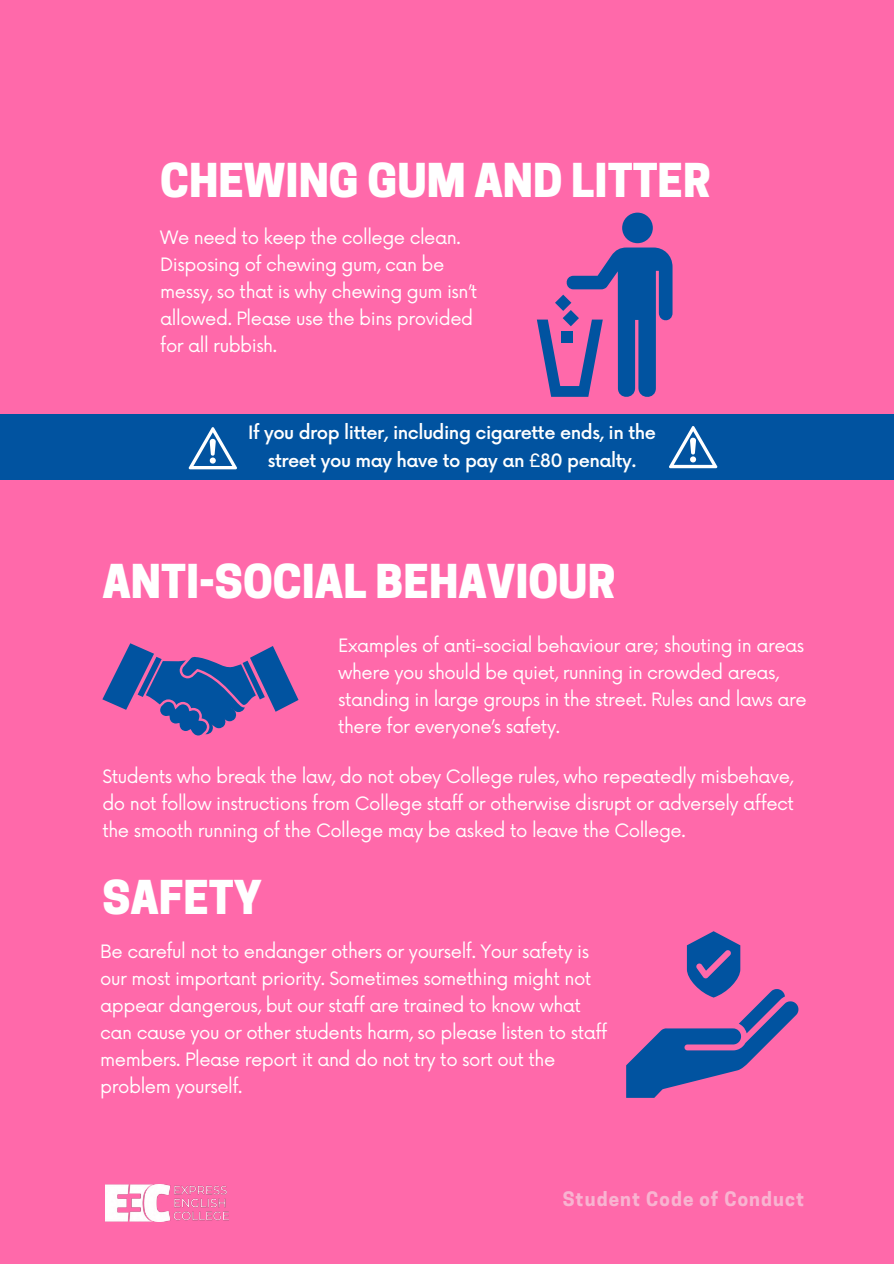
<style>
.page{position:relative;width:894px;height:1264px;background:#fff}
.page>*{position:absolute;margin:0;border:0;box-sizing:border-box;transform-origin:0 0}
.t1{font:800 43.8px "Cooper Hewitt";color:#fff}
.t2{font:700 18.75px "Cooper Hewitt";letter-spacing:.06em;color:#f8b4d1}
.t3{font:18px/27px "Now";letter-spacing:-.025em;color:#fff}
.t4{font:500 18px/28.2px "Now";letter-spacing:-.025em;color:#fff;text-align:center}
</style>
<div class="page">
<div style="left:0;top:0;width:893px;height:1263px;background:#ff69aa"></div>
<img style="left:105px;top:1184px;width:123px;height:37px">
<div style="left:0;top:414px;width:893px;height:65px;background:#0153a0"></div>
<svg style="left:188px;top:427px;width:49px;height:43px"></svg>
<svg style="left:669px;top:426px;width:49px;height:43px"></svg>
<div style="left:622px;top:213px;width:30px;height:30px;background:#0153a0;border-radius:50%"></div>
<svg style="left:536px;top:247px;width:136px;height:150px"></svg>
<svg style="left:102px;top:643px;width:196px;height:93px"></svg>
<svg style="left:626px;top:931px;width:172px;height:166px"></svg>
<p class="t1" style="left:160px;top:164px;width:552px">CHEWING GUM AND LITTER</p>
<p class="t3" style="left:160px;top:225px;width:318px">We need to keep the college clean.<br>Disposing of chewing gum, can be messy, so that is why chewing gum isn’t allowed. Please use the bins provided for all rubbish.</p>
<p class="t4" style="left:248px;top:420px;width:409px">If you drop litter, including cigarette ends, in the street you may have to pay an £80 penalty.</p>
<h1 class="t1" style="left:102px;top:565px;width:514px">ANTI-SOCIAL BEHAVIOUR</h1>
<p class="t3" style="left:338px;top:632px;width:470px">Examples of anti-social behaviour are; shouting in areas where you should be quiet, running in crowded areas, standing in large groups in the street. Rules and laws are there for everyone’s safety.</p>
<h2 class="t3" style="left:102px;top:763px;width:693px;text-align:justify">Students who break the law, do not obey College rules, who repeatedly misbehave, do not follow instructions from College staff or otherwise disrupt or adversely affect the smooth running of the College may be asked to leave the College.</h2>
<p class="t1" style="left:102px;top:880px;width:161px">SAFETY</p>
<p class="t3" style="left:100px;top:938px;width:508px">Be careful not to endanger others or yourself. Your safety is our most important priority. Sometimes something might not appear dangerous, but our staff are trained to know what can cause you or other students harm, so please listen to staff members. Please report it and do not try to sort out the problem yourself.</p>
<p class="t2" style="left:562px;top:1191px;width:243px">Student Code of Conduct</p>
</div>
